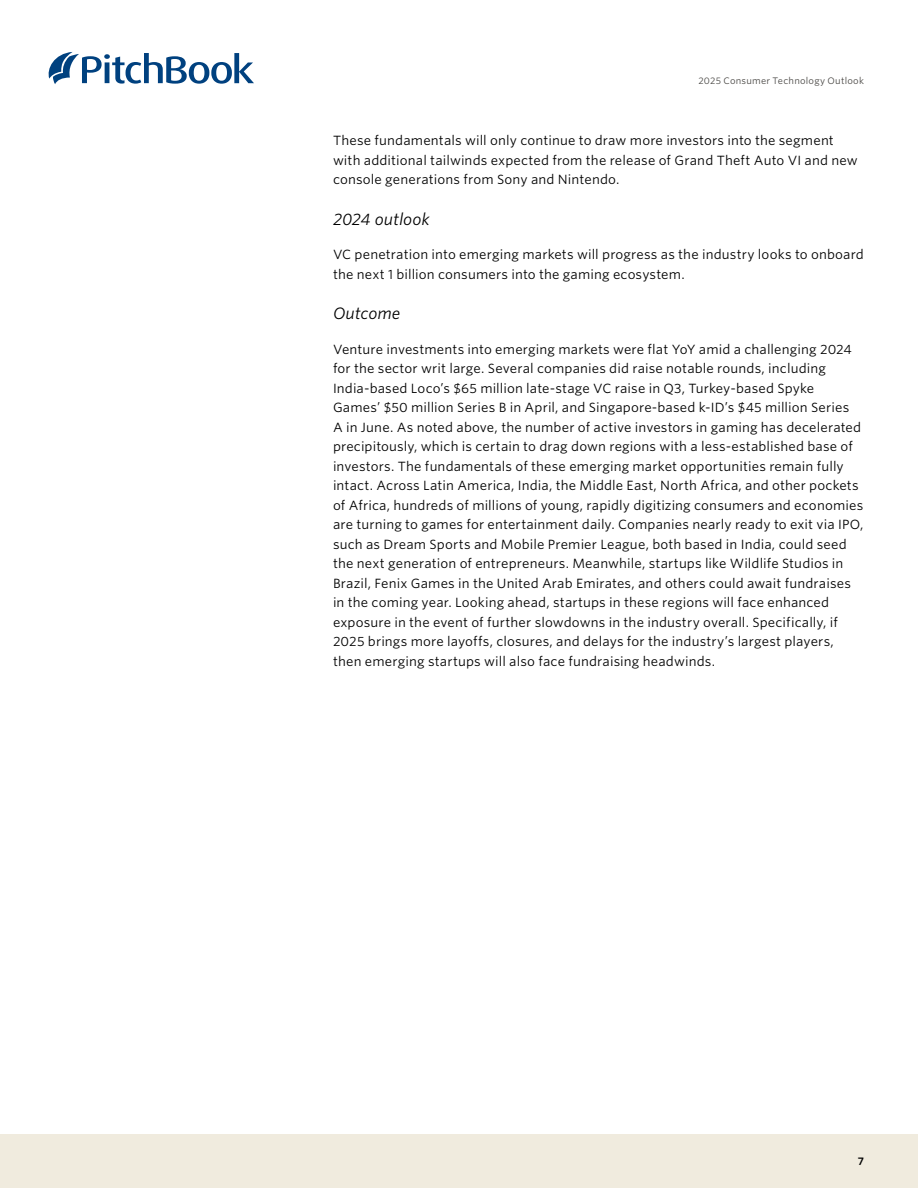
<style>
.page{position:relative;width:918px;height:1188px;background:#fff}
.page>*{position:absolute;margin:0;border:0;box-sizing:border-box;transform-origin:0 0}
.AN_Subsection_I{font:italic 15.75px "Whitney S Sm";color:#000}
.AN_Body_copy{font:12.75px/19.5px "Whitney S Sm";letter-spacing:.01em;color:#000}
.t1{font:600 10.5px "Whitney S Sm";color:#000}
.AN_Header{font:9px "Whitney S Sm";letter-spacing:.025em;color:#484643}
</style>
<div class="page">
<div style="left:0;top:1134px;width:918px;height:54px;background:#f0ebde"></div>
<svg style="left:49px;top:52px;width:205px;height:32px"></svg>
<p class="AN_Header" style="left:698px;top:75px;width:167px">2025 Consumer Technology Outlook</p>
<p class="AN_Body_copy" style="left:333px;top:131px;width:526px">These fundamentals will only continue to draw more investors into the segment with additional tailwinds expected from the release of Grand Theft Auto VI and new console generations from Sony and Nintendo.</p>
<p class="AN_Subsection_I" style="left:333px;top:208px;width:98px">2024 outlook</p>
<p class="AN_Body_copy" style="left:333px;top:245px;width:532px">VC penetration into emerging markets will progress as the industry looks to onboard the next 1 billion consumers into the gaming ecosystem.</p>
<p class="AN_Subsection_I" style="left:333px;top:303px;width:69px">Outcome</p>
<p class="AN_Body_copy" style="left:333px;top:339px;width:532px">Venture investments into emerging markets were flat YoY amid a challenging 2024 for the sector writ large. Several companies did raise notable rounds, including India-based Loco’s $65 million late-stage VC raise in Q3, Turkey-based Spyke Games’ $50 million Series B in April, and Singapore-based k-ID’s $45 million Series<br>A in June. As noted above, the number of active investors in gaming has decelerated precipitously, which is certain to drag down regions with a less-established base of investors. The fundamentals of these emerging market opportunities remain fully intact. Across Latin America, India, the Middle East, North Africa, and other pockets of Africa, hundreds of millions of young, rapidly digitizing consumers and economies are turning to games for entertainment daily. Companies nearly ready to exit via IPO, such as Dream Sports and Mobile Premier League, both based in India, could seed the next generation of entrepreneurs. Meanwhile, startups like Wildlife Studios in Brazil, Fenix Games in the United Arab Emirates, and others could await fundraises in the coming year. Looking ahead, startups in these regions will face enhanced exposure in the event of further slowdowns in the industry overall. Specifically, if 2025 brings more layoffs, closures, and delays for the industry’s largest players, then emerging startups will also face fundraising headwinds.</p>
<p class="t1" style="left:858px;top:1154px;width:8px">7</p>
</div>
